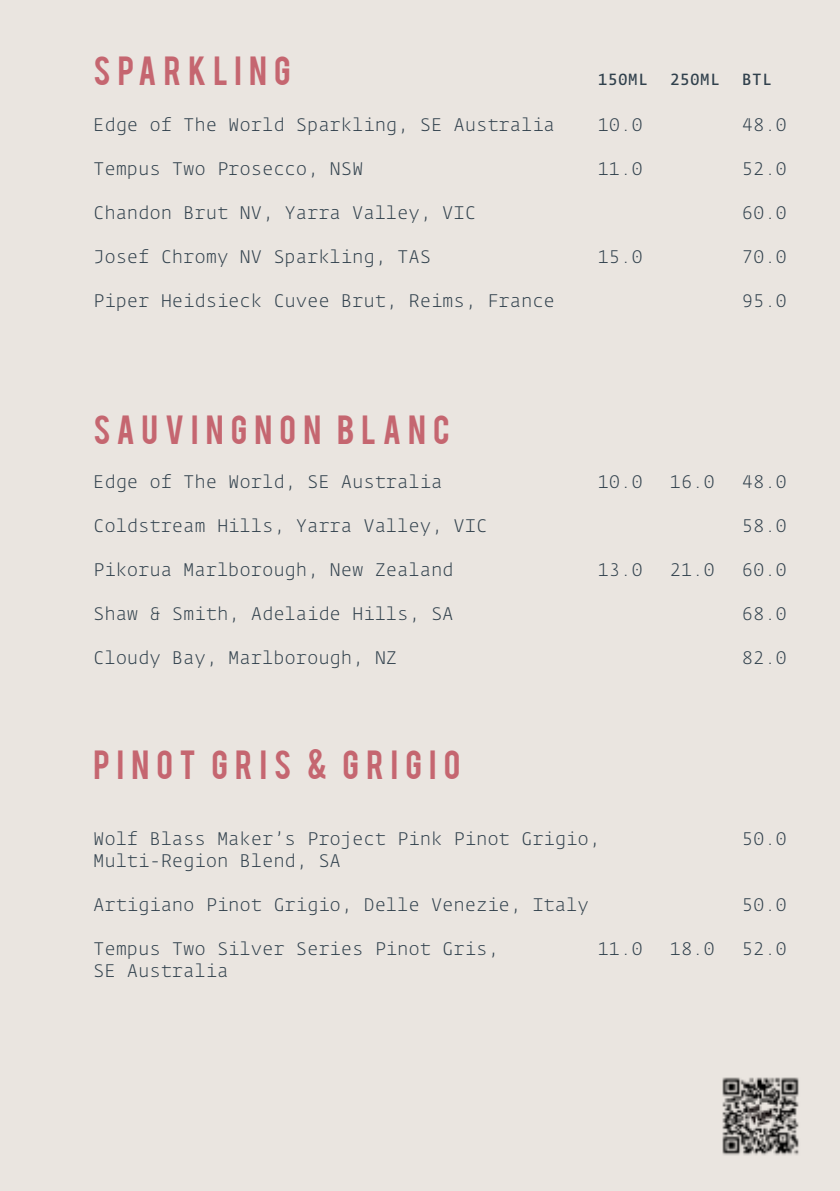
<style>
.page{position:relative;width:840px;height:1191px;background:#fff}
.page>*{position:absolute;margin:0;border:0;box-sizing:border-box;transform-origin:0 0}
.t1{font:32px "Bebas";letter-spacing:.22em;color:#c56670}
.t2{font:300 18px "Fedra Mono";letter-spacing:.025em;color:#30404c}
.t3{font:16px "Fedra Mono";letter-spacing:.025em;color:#30404c}
</style>
<div class="page">
<div style="left:0;top:0;width:839px;height:1191px;background:#eae5e0"></div>
<img style="left:722px;top:1077px;width:77px;height:78px">
<h1 class="t1" style="left:93px;top:47px;width:198px">SPARKLING</h1>
<p class="t3" style="left:597px;top:69px;width:51px">150ML</p>
<p class="t3" style="left:669px;top:69px;width:51px">250ML</p>
<p class="t3" style="left:741px;top:69px;width:31px">BTL</p>
<p class="t2" style="left:93px;top:114px;width:462px">Edge of The World Sparkling, SE Australia</p>
<p class="t2" style="left:597px;top:114px;width:46px">10.0</p>
<p class="t2" style="left:741px;top:114px;width:46px">48.0</p>
<p class="t2" style="left:93px;top:158px;width:271px">Tempus Two Prosecco, NSW</p>
<p class="t2" style="left:597px;top:158px;width:46px">11.0</p>
<p class="t2" style="left:741px;top:158px;width:46px">52.0</p>
<p class="t2" style="left:93px;top:202px;width:384px">Chandon Brut NV, Yarra Valley, VIC</p>
<p class="t2" style="left:741px;top:202px;width:46px">60.0</p>
<p class="t2" style="left:93px;top:246px;width:339px">Josef Chromy NV Sparkling, TAS</p>
<p class="t2" style="left:597px;top:246px;width:46px">15.0</p>
<p class="t2" style="left:741px;top:246px;width:46px">70.0</p>
<p class="t2" style="left:93px;top:290px;width:462px">Piper Heidsieck Cuvee Brut, Reims, France</p>
<p class="t2" style="left:741px;top:290px;width:46px">95.0</p>
<h1 class="t1" style="left:93px;top:406px;width:358px">SAUVINGNON BLANC</h1>
<p class="t2" style="left:93px;top:471px;width:350px">Edge of The World, SE Australia</p>
<p class="t2" style="left:597px;top:471px;width:46px">10.0</p>
<p class="t2" style="left:669px;top:471px;width:46px">16.0</p>
<p class="t2" style="left:741px;top:471px;width:46px">48.0</p>
<p class="t2" style="left:93px;top:515px;width:395px">Coldstream Hills, Yarra Valley, VIC</p>
<p class="t2" style="left:741px;top:515px;width:46px">58.0</p>
<p class="t2" style="left:93px;top:559px;width:361px">Pikorua Marlborough, New Zealand</p>
<p class="t2" style="left:597px;top:559px;width:46px">13.0</p>
<p class="t2" style="left:669px;top:559px;width:46px">21.0</p>
<p class="t2" style="left:741px;top:559px;width:46px">60.0</p>
<p class="t2" style="left:93px;top:603px;width:361px">Shaw &amp; Smith, Adelaide Hills, SA</p>
<p class="t2" style="left:741px;top:603px;width:46px">68.0</p>
<p class="t2" style="left:93px;top:647px;width:305px">Cloudy Bay, Marlborough, NZ</p>
<p class="t2" style="left:741px;top:647px;width:46px">82.0</p>
<h1 class="t1" style="left:93px;top:741px;width:368px">PINOT GRIS &amp; GRIGIO</h1>
<p class="t2" style="left:93px;top:828px;width:507px">Wolf Blass Maker’s Project Pink Pinot Grigio,</p>
<p class="t2" style="left:741px;top:828px;width:46px">50.0</p>
<p class="t2" style="left:93px;top:850px;width:249px">Multi-Region Blend, SA</p>
<p class="t2" style="left:93px;top:894px;width:496px">Artigiano Pinot Grigio, Delle Venezie, Italy</p>
<p class="t2" style="left:741px;top:894px;width:46px">50.0</p>
<p class="t2" style="left:93px;top:938px;width:406px">Tempus Two Silver Series Pinot Gris,</p>
<p class="t2" style="left:597px;top:938px;width:46px">11.0</p>
<p class="t2" style="left:669px;top:938px;width:46px">18.0</p>
<p class="t2" style="left:741px;top:938px;width:46px">52.0</p>
<p class="t2" style="left:93px;top:960px;width:136px">SE Australia</p>
</div>
